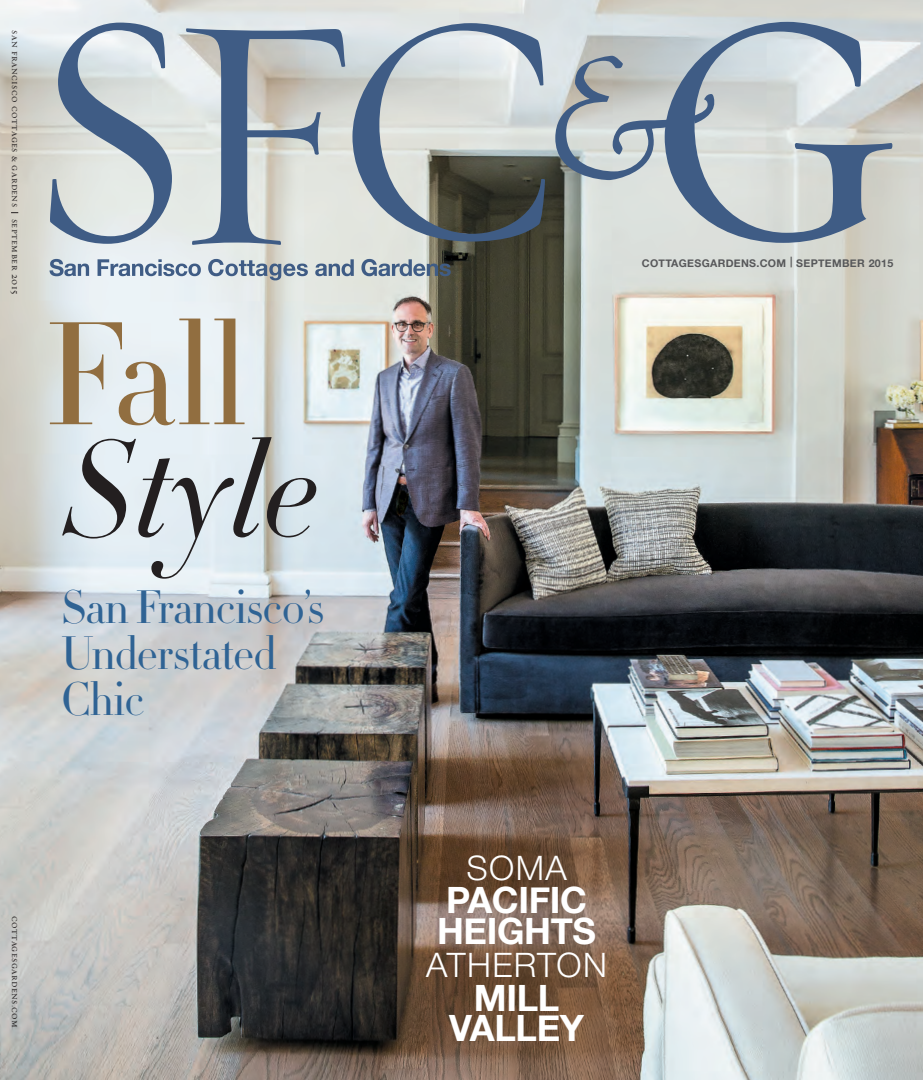
<style>
.page{position:relative;width:923px;height:1080px;background:#fff}
.page>*{position:absolute;margin:0;border:0;box-sizing:border-box;transform-origin:0 0}
.t1{font:300 143.75px "HTF Didot L24";color:#916e40}
.t2{font:italic 300 134.38px "HTF Didot L24";color:#231f20}
.t3{font:300 46.12px/46.1px "HTF Didot L24";letter-spacing:-.02em;color:#2f6394}
.t4{font:700 36.25px "Helvetica Neue";letter-spacing:-.01em;color:#fff}
.t5{font:36.25px "Helvetica Neue H45";letter-spacing:.04em;color:#fff}
.t6{font:700 10.62px "Helvetica Neue";letter-spacing:.03em;color:#57585a}
.t7{font:10px "Requiem Text HTF Small Caps";letter-spacing:.04em;color:#231f20}
.s1{font-size:8.75px}
</style>
<div class="page">
<img style="left:0;top:0;width:922px;height:1080px">
<svg style="left:352px;top:23px;width:193px;height:219px;background:#a0a8ab"></svg>
<svg style="left:555px;top:56px;width:109px;height:124px;background:#aeb6bb"></svg>
<svg style="left:664px;top:22px;width:229px;height:221px;background:#b4bec6"></svg>
<svg style="left:49px;top:23px;width:123px;height:221px;background:#b3bfc8"></svg>
<svg style="left:185px;top:28px;width:160px;height:217px;background:#b7bec2"></svg>
<svg style="left:50px;top:259px;width:39px;height:17px"></svg>
<svg style="left:97px;top:259px;width:104px;height:17px;background:#a3b3c6"></svg>
<svg style="left:208px;top:259px;width:100px;height:21px;background:#a7b3bf"></svg>
<svg style="left:315px;top:259px;width:39px;height:17px"></svg>
<svg style="left:361px;top:259px;width:89px;height:17px;background:#8694a1"></svg>
<p class="t7" style="left:21px;top:30px;width:266px;rotate:90deg">san francisco cottages <span class="s1">&amp;</span> gardens september 2015</p>
<p class="t1" style="left:44px;top:286px;width:204px">Fall</p>
<p class="t2" style="left:61px;top:407px;width:260px">Style</p>
<p class="t3" style="left:61px;top:583px;width:265px">San Francisco’s<br>Understated<br>Chic</p>
<p class="t7" style="left:21px;top:916px;width:113px;rotate:90deg">cottagesgardens.com</p>
<p class="t6" style="left:641px;top:253px;width:253px">COTTAGESGARDENS.COM | SEPTEMBER 2015</p>
<p class="t5" style="left:466px;top:844px;width:102px">SOMA</p>
<p class="t4" style="left:446px;top:868px;width:142px">PACIFIC</p>
<p class="t4" style="left:437px;top:898px;width:160px">HEIGHTS</p>
<p class="t5" style="left:426px;top:941px;width:182px">ATHERTON</p>
<p class="t4" style="left:474px;top:965px;width:87px">MILL</p>
<p class="t4" style="left:449px;top:996px;width:136px">VALLEY</p>
</div>
